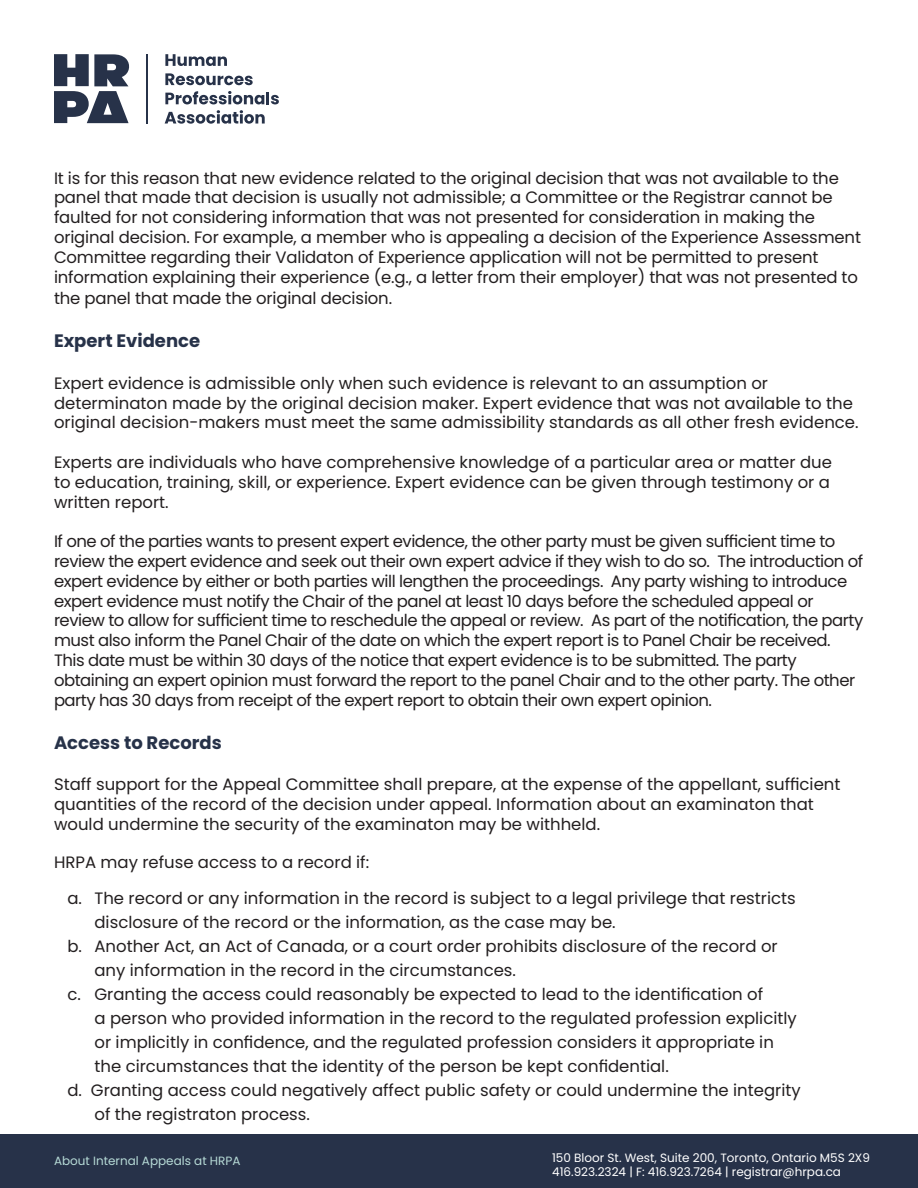
<style>
.page{position:relative;width:918px;height:1188px;background:#fff}
.page>*{position:absolute;margin:0;border:0;box-sizing:border-box;transform-origin:0 0}
.t1{font:700 18px "Poppins";color:#273249}
.t2{font:16.5px/19.8px "Poppins";letter-spacing:-.01em;color:#231f20}
.t3{font:16.5px/19.8px "Poppins";letter-spacing:-.03em;color:#231f20}
.t4{font:12px/14.4px "Poppins";color:#fff}
.t5{font:12px "Poppins";color:#b6dad6}
</style>
<div class="page">
<svg style="left:54px;top:54px;width:76px;height:69px"></svg>
<svg style="left:165px;top:54px;width:62px;height:12px"></svg>
<svg style="left:165px;top:73px;width:88px;height:12px"></svg>
<svg style="left:165px;top:91px;width:114px;height:13px"></svg>
<svg style="left:165px;top:110px;width:100px;height:14px"></svg>
<hr style="left:146px;top:54px;width:1px;height:70px;background:#273249">
<div style="left:0;top:1134px;width:918px;height:54px;background:#273249"></div>
<p class="t2" style="left:54px;top:168px;width:809px">It is for this reason that new evidence related to the original decision that was not available to the panel that made that decision is usually not admissible; a Committee or the Registrar cannot be faulted for not considering information that was not presented for consideration in making the original decision. For example, a member who is appealing a decision of the Experience Assessment Committee regarding their Validaton of Experience application will not be permitted to present information explaining their experience (e.g., a letter from their employer) that was not presented to</p>
<p class="t2" style="left:54px;top:289px;width:340px">the panel that made the original decision.</p>
<p class="t1" style="left:54px;top:331px;width:148px">Expert Evidence</p>
<p class="t2" style="left:54px;top:373px;width:806px">Expert evidence is admissible only when such evidence is relevant to an assumption or determinaton made by the original decision maker. Expert evidence that was not available to the original decision-makers must meet the same admissibility standards as all other fresh evidence.</p>
<p class="t2" style="left:54px;top:452px;width:779px;text-align:justify">Experts are individuals who have comprehensive knowledge of a particular area or matter due to education, training, skill, or experience. Expert evidence can be given through testimony or a written report.</p>
<p class="t3" style="left:54px;top:532px;width:811px">If one of the parties wants to present expert evidence, the other party must be given sufficient time to review the expert evidence and seek out their own expert advice if they wish to do so. The introduction of expert evidence by either or both parties will lengthen the proceedings. Any party wishing to introduce expert evidence must notify the Chair of the panel at least 10 days before the scheduled appeal or review to allow for sufficient time to reschedule the appeal or review. As part of the notification, the party must also inform the Panel Chair of the date on which the expert report is to Panel Chair be received.<br>This date must be within 30 days of the notice that expert evidence is to be submitted. The party obtaining an expert opinion must forward the report to the panel Chair and to the other party. The other party has 30 days from receipt of the expert report to obtain their own expert opinion.</p>
<p class="t1" style="left:54px;top:732px;width:169px">Access to Records</p>
<p class="t2" style="left:54px;top:775px;width:788px">Staff support for the Appeal Committee shall prepare, at the expense of the appellant, sufficient quantities of the record of the decision under appeal. Information about an examinaton that would undermine the security of the examinaton may be withheld.</p>
<p class="t2" style="left:54px;top:852px;width:317px">HRPA may refuse access to a record if:</p>
<p class="t2" style="left:95px;top:886px;width:703px;line-height:24px;text-indent:-27px">a. The record or any information in the record is subject to a legal privilege that restricts disclosure of the record or the information, as the case may be.</p>
<p class="t2" style="left:95px;top:934px;width:685px;line-height:24px;text-indent:-27px">b. Another Act, an Act of Canada, or a court order prohibits disclosure of the record or any information in the record in the circumstances.</p>
<p class="t2" style="left:95px;top:982px;width:704px;line-height:24px;text-indent:-27px">c. Granting the access could reasonably be expected to lead to the identification of<br>a person who provided information in the record to the regulated profession explicitly or implicitly in confidence, and the regulated profession considers it appropriate in the circumstances that the identity of the person be kept confidential.</p>
<p class="t2" style="left:95px;top:1078px;width:708px;line-height:24px;text-indent:-27px">d. Granting access could negatively affect public safety or could undermine the integrity of the registraton process.</p>
<p class="t5" style="left:54px;top:1154px;width:188px">About Internal Appeals at HRPA</p>
<p class="t4" style="left:552px;top:1150px;width:319px">150 Bloor St. West, Suite 200, Toronto, Ontario M5S 2X9<br>416.923.2324 | F: 416.923.7264 | registrar@hrpa.ca</p>
</div>
